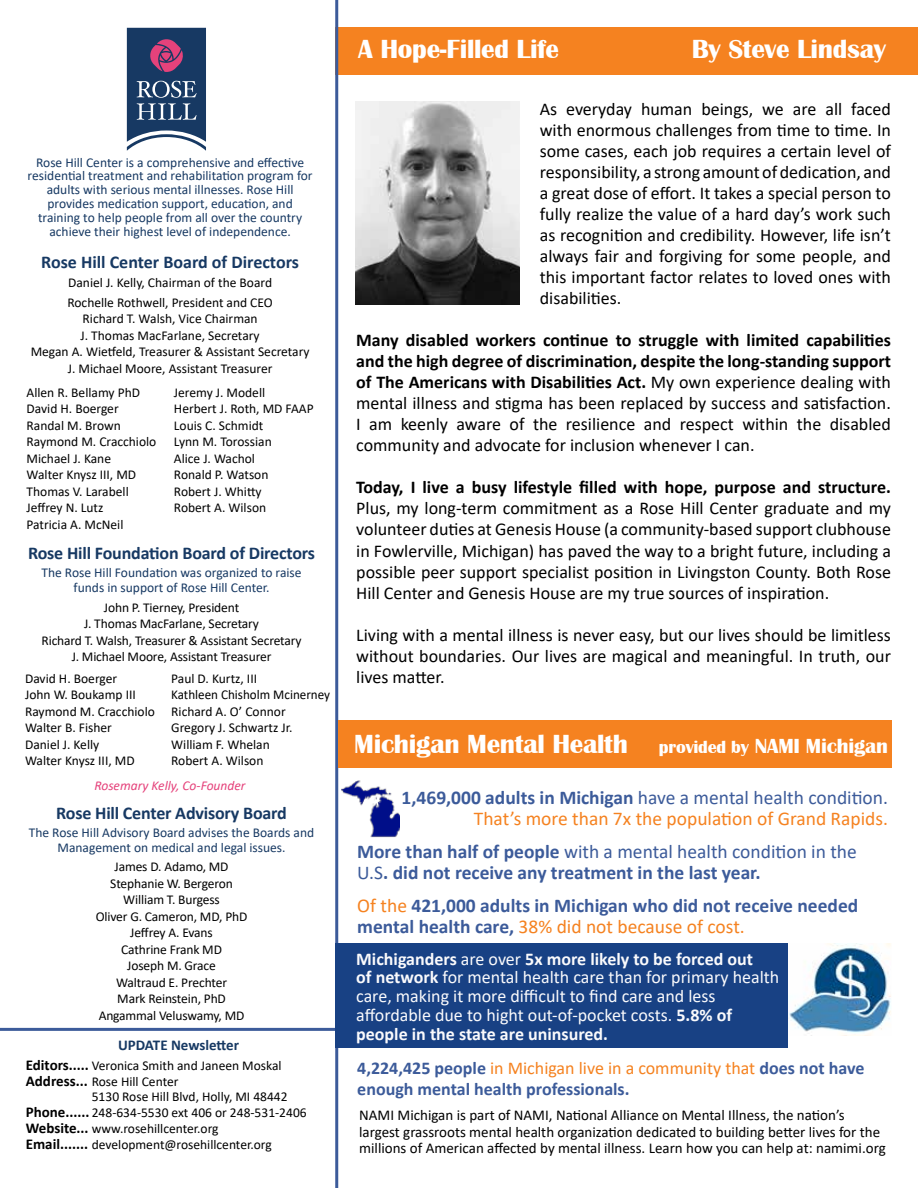
<style>
.page{position:relative;width:918px;height:1188px;background:#fff}
.page>*{position:absolute;margin:0;border:0;box-sizing:border-box;transform-origin:0 0}
.t1{font:700 27px "Britannic";letter-spacing:-.01em;color:#fff}
.t2{font:700 19.5px/21px "Calibri";color:#3c5b9a}
.t3{font:19.5px/21px "Calibri";color:#f58220;text-align:right}
.t4{font:18px/21px "Calibri";color:#000;text-align:justify}
.t5{font:18px/18.8px "Calibri";color:#fafafc}
.t6{font:700 18px "Calibri";letter-spacing:-.01em;color:#173963}
.t7{font:700 18px/21px "Calibri";color:#3c5b9a}
.t8{font:700 18px "Calibri";color:#000}
.t9{font:15px/16.5px "Calibri";color:#000}
.t10{font:700 15px "Calibri";color:#173963}
.t11{font:13.5px/16.5px "Calibri";color:#000}
.t12{font:13.5px/14px "Calibri";color:#173963;text-align:center}
.t13{font:italic 13.5px "Calibri";color:#e5427b}
.s1{font-weight:700;font-size:15px}
.s2{font-weight:700}
.s3{font-size:18px}
.s4{font-size:21px}
.s5{font-weight:700;color:#3c5b9a}
.s6{color:#3c5b9a}
.s7{font-weight:400}
.s8{font-weight:400;color:#f58220}
</style>
<div class="page">
<div style="left:335px;top:27px;width:583px;height:48px;background:#f58220"></div>
<svg style="left:127px;top:28px;width:79px;height:123px;background:#4c5b7f"></svg>
<hr style="left:0;top:1028px;width:337px;height:3px;background:#3c5b9a">
<hr style="left:335px;top:0;width:3px;height:1188px;background:#3c5b9a">
<img style="left:355px;top:101px;width:165px;height:204px">
<div style="left:338px;top:721px;width:554px;height:47px;background:#f58220"></div>
<img style="left:342px;top:780px;width:57px;height:58px">
<div style="left:336px;top:943px;width:452px;height:105px;background:#184184"></div>
<img style="left:789px;top:943px;width:102px;height:92px">
<p class="t12" style="left:28px;top:155px;width:287px">Rose Hill Center is a comprehensive and effective residential treatment and rehabilitation program for adults with serious mental illnesses. Rose Hill provides medication support, education, and training to help people from all over the country achieve their highest level of independence.</p>
<p class="t6" style="left:41px;top:249px;width:259px">Rose Hill Center Board of Directors</p>
<p class="t11" style="left:67px;top:273px;width:207px;line-height:19.5px">Daniel J. Kelly, Chairman of the Board<br>Rochelle Rothwell, President and CEO</p>
<p class="t11" style="left:31px;top:310px;width:280px;text-align:center">Richard T. Walsh, Vice Chairman<br>J. Thomas MacFarlane, Secretary<br>Megan A. Wietfeld, Treasurer &amp; Assistant Secretary J. Michael Moore, Assistant Treasurer</p>
<p class="t11" style="left:27px;top:384px;width:131px">Allen R. Bellamy PhD<br>David H. Boerger<br>Randal M. Brown<br>Raymond M. Cracchiolo<br>Michael J. Kane<br>Walter Knysz III, MD<br>Thomas V. Larabell<br>Jeffrey N. Lutz<br>Patricia A. McNeil</p>
<p class="t11" style="left:174px;top:384px;width:141px">Jeremy J. Modell<br>Herbert J. Roth, MD FAAP<br>Louis C. Schmidt<br>Lynn M. Torossian<br>Alice J. Wachol<br>Ronald P. Watson<br>Robert J. Whitty<br>Robert A. Wilson</p>
<p class="t6" style="left:28px;top:540px;width:288px">Rose Hill Foundation Board of Directors</p>
<p class="t12" style="left:42px;top:565px;width:262px;line-height:15px">The Rose Hill Foundation was organized to raise funds in support of Rose Hill Center.</p>
<p class="t11" style="left:42px;top:599px;width:262px;text-align:center">John P. Tierney, President<br>J. Thomas MacFarlane, Secretary<br>Richard T. Walsh, Treasurer &amp; Assistant Secretary J. Michael Moore, Assistant Treasurer</p>
<p class="t11" style="left:25px;top:669px;width:131px">David H. Boerger<br>John W. Boukamp III<br>Raymond M. Cracchiolo<br>Walter B. Fisher<br>Daniel J. Kelly<br>Walter Knysz III, MD</p>
<p class="t11" style="left:171px;top:669px;width:160px">Paul D. Kurtz, III<br>Kathleen Chisholm Mcinerney<br>Richard A. O’ Connor<br>Gregory J. Schwartz Jr.<br>William F. Whelan<br>Robert A. Wilson</p>
<p class="t13" style="left:94px;top:776px;width:153px">Rosemary Kelly, Co-Founder</p>
<p class="t6" style="left:56px;top:800px;width:232px">Rose Hill Center Advisory Board</p>
<p class="t12" style="left:29px;top:825px;width:287px;line-height:15px">The Rose Hill Advisory Board advises the Boards and<br>Management on medical and legal issues.</p>
<p class="t11" style="left:96px;top:858px;width:153px;text-align:center">James D. Adamo, MD<br>Stephanie W. Bergeron<br>William T. Burgess<br>Oliver G. Cameron, MD, PhD<br>Jeffrey A. Evans<br>Cathrine Frank MD<br>Joseph M. Grace<br>Waltraud E. Prechter<br>Mark Reinstein, PhD<br>Angammal Veluswamy, MD</p>
<p class="t10" style="left:118px;top:1034px;width:123px">UPDATE Newsletter</p>
<p class="t11" style="left:26px;top:1057px;width:257px"><span class="s1">Editors.....</span> Veronica Smith and Janeen Moskal</p>
<p class="t11" style="left:26px;top:1073px;width:154px"><span class="s1">Address...</span> Rose Hill Center</p>
<p class="t11" style="left:92px;top:1088px;width:197px">5130 Rose Hill Blvd, Holly, MI 48442</p>
<p class="t11" style="left:26px;top:1104px;width:282px"><span class="s1">Phone......</span> 248-634-5530 ext 406 or 248-531-2406</p>
<p class="t11" style="left:26px;top:1120px;width:194px"><span class="s1">Website...</span> www.rosehillcenter.org</p>
<p class="t11" style="left:26px;top:1136px;width:248px"><span class="s1">Email.......</span> development@rosehillcenter.org</p>
<h1 class="t1" style="left:358px;top:34px;width:202px">A Hope-Filled Life</h1>
<h1 class="t1" style="left:692px;top:34px;width:196px">By Steve Lindsay</h1>
<p class="t4" style="left:540px;top:98px;width:353px">As everyday human beings, we are all faced with enormous challenges from time to time. In some cases, each job requires a certain level of responsibility, a strong amount of dedication, and a great dose of effort. It takes a special person to fully realize the value of a hard day’s work such as recognition and credibility. However, life isn’t always fair and forgiving for some people, and this important factor relates to loved ones with disabilities.</p>
<p class="t4" style="left:356px;top:330px;width:536px"><span class="s2">Many disabled workers continue to struggle with limited capabilities and the high degree of discrimination, despite the long-standing support of The Americans with Disabilities Act.</span> My own experience dealing with mental illness and stigma has been replaced by success and satisfaction.<br>I am keenly aware of the resilience and respect within the disabled community and advocate for inclusion whenever I can.</p>
<p class="t8" style="left:356px;top:475px;width:536px">Today, I live a busy lifestyle filled with hope, purpose and structure.</p>
<p class="t4" style="left:356px;top:498px;width:536px">Plus, my long-term commitment as a Rose Hill Center graduate and my volunteer duties at Genesis House (a community-based support clubhouse in Fowlerville, Michigan) has paved the way to a bright future, including a possible peer support specialist position in Livingston County. Both Rose Hill Center and Genesis House are my true sources of inspiration.</p>
<p class="t4" style="left:356px;top:624px;width:536px">Living with a mental illness is never easy, but our lives should be limitless without boundaries. Our lives are magical and meaningful. In truth, our lives matter.</p>
<h1 class="t1" style="left:354px;top:728px;width:535px">Michigan Mental Health <span class="s3">provided by</span> <span class="s4">NAMI Michigan</span></h1>
<p class="t3" style="left:402px;top:786px;width:488px"><span class="s5">1,469,000 adults in Michigan</span> <span class="s6">have a mental health condition.<br></span>That’s more than 7x the population of Grand Rapids.</p>
<p class="t2" style="left:357px;top:840px;width:501px">More than half of people <span class="s7">with a mental health condition in the<br>U.S</span>. did not receive any treatment in the last year.</p>
<p class="t2" style="left:357px;top:895px;width:503px"><span class="s8">Of the</span> 421,000 adults in Michigan who did not receive needed mental health care, <span class="s8">38% did not because of cost.</span></p>
<p class="t5" style="left:356px;top:949px;width:425px"><span class="s2">Michiganders</span> are over <span class="s2">5x more likely to be forced out<br>of network</span> for mental health care than for primary health care, making it more difficult to find care and less affordable due to hight out-of-pocket costs. <span class="s2">5.8% of people in the state are uninsured.</span></p>
<p class="t7" style="left:357px;top:1057px;width:509px">4,224,425 people <span class="s8">in Michigan live in a community that</span> does not have enough mental health professionals.</p>
<p class="t9" style="left:359px;top:1107px;width:528px">NAMI Michigan is part of NAMI, National Alliance on Mental Illness, the nation’s largest grassroots mental health organization dedicated to building better lives for the millions of American affected by mental illness. Learn how you can help at: namimi.org</p>
</div>
